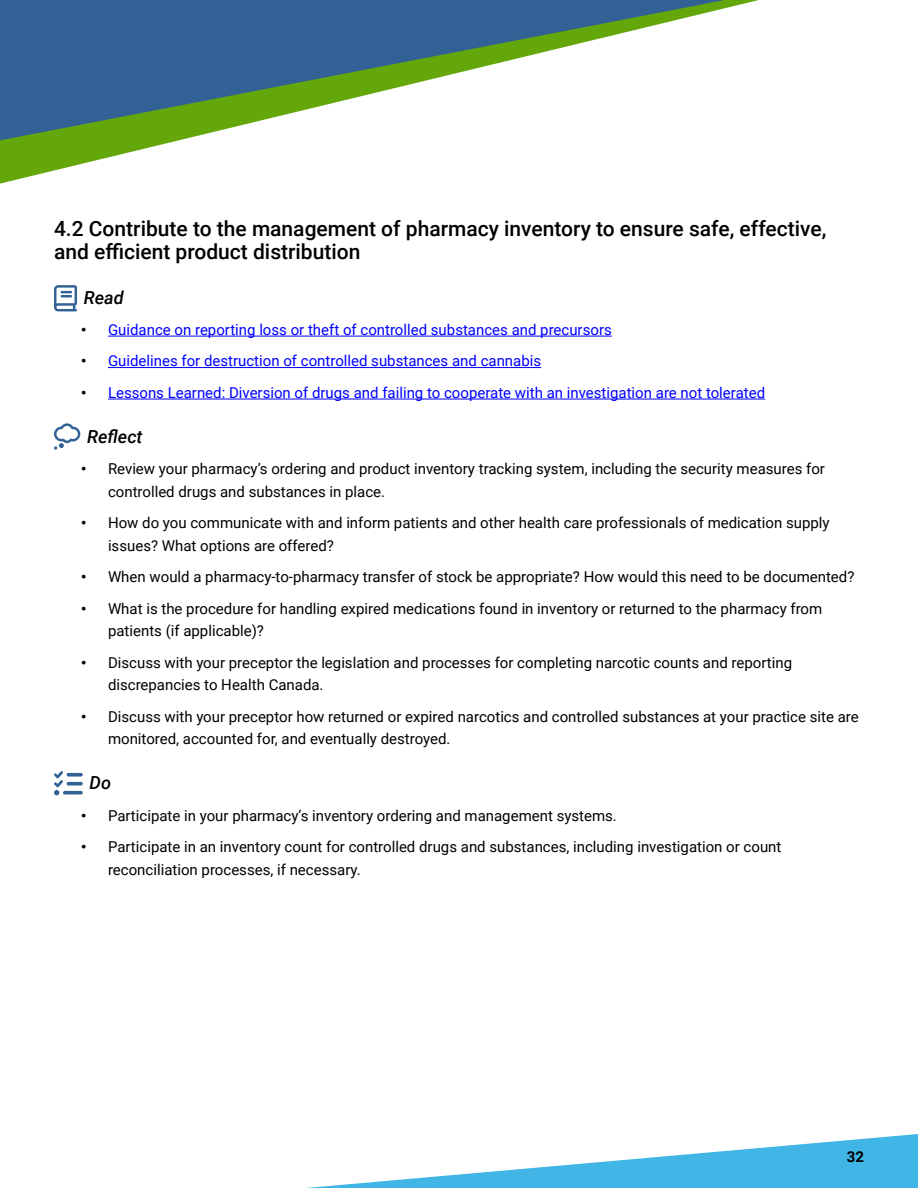
<style>
.page{position:relative;width:918px;height:1188px;background:#fff}
.page>*{position:absolute;margin:0;border:0;box-sizing:border-box;transform-origin:0 0}
.t1{font:500 21px/22.5px "Roboto";color:#000}
.t2{font:italic 500 18px "Roboto";color:#000}
.t3{font:15px/22.5px "Roboto";color:#000}
.t4{font:15px "Roboto";color:#00f}
.t5{font:700 15px "Roboto";color:#000}
.s1{font-family:"Arial";color:#000}
.s2{font-family:"Arial"}
</style>
<div class="page">
<svg style="left:0;top:140px;width:180px;height:44px"></svg>
<svg style="left:0;top:0;width:759px;height:140px"></svg>
<svg style="left:307px;top:1134px;width:611px;height:54px"></svg>
<hr style="left:108px;top:336px;width:504px;height:1px;background:#00f">
<hr style="left:108px;top:367px;width:433px;height:1px;background:#00f">
<hr style="left:108px;top:399px;width:657px;height:1px;background:#00f">
<svg style="left:54px;top:285px;width:23px;height:26px"></svg>
<svg style="left:54px;top:423px;width:26px;height:27px"></svg>
<svg style="left:54px;top:771px;width:29px;height:24px"></svg>
<h1 class="t1" style="left:54px;top:217px;width:774px">4.2 Contribute to the management of pharmacy inventory to ensure safe, effective, and efficient product distribution</h1>
<p class="t2" style="left:84px;top:285px;width:41px">Read</p>
<p class="t4" style="left:81px;top:319px;width:532px"><span class="s1">•</span> Guidance on reporting loss or theft of controlled substances and precursors</p>
<p class="t4" style="left:81px;top:351px;width:462px"><span class="s1">•</span> Guidelines for destruction of controlled substances and cannabis</p>
<p class="t4" style="left:81px;top:382px;width:686px"><span class="s1">•</span> Lessons Learned: Diversion of drugs and failing to cooperate with an investigation are not tolerated</p>
<p class="t2" style="left:87px;top:424px;width:57px">Reflect</p>
<p class="t3" style="left:108px;top:457px;width:718px;text-indent:-27px"><span class="s2">•</span> Review your pharmacy’s ordering and product inventory tracking system, including the security measures for controlled drugs and substances in place.</p>
<p class="t3" style="left:108px;top:511px;width:723px;text-indent:-27px"><span class="s2">•</span> How do you communicate with and inform patients and other health care professionals of medication supply issues? What options are offered?</p>
<p class="t3" style="left:81px;top:565px;width:775px"><span class="s2">•</span> When would a pharmacy-to-pharmacy transfer of stock be appropriate? How would this need to be documented?</p>
<p class="t3" style="left:108px;top:597px;width:716px;text-indent:-27px"><span class="s2">•</span> What is the procedure for handling expired medications found in inventory or returned to the pharmacy from patients (if applicable)?</p>
<p class="t3" style="left:108px;top:651px;width:686px;text-indent:-27px"><span class="s2">•</span> Discuss with your preceptor the legislation and processes for completing narcotic counts and reporting discrepancies to Health Canada.</p>
<p class="t3" style="left:108px;top:705px;width:752px;text-indent:-27px"><span class="s2">•</span> Discuss with your preceptor how returned or expired narcotics and controlled substances at your practice site are monitored, accounted for, and eventually destroyed.</p>
<p class="t2" style="left:90px;top:770px;width:23px">Do</p>
<p class="t3" style="left:81px;top:803px;width:537px"><span class="s2">•</span> Participate in your pharmacy’s inventory ordering and management systems.</p>
<p class="t3" style="left:108px;top:835px;width:675px;text-indent:-27px"><span class="s2">•</span> Participate in an inventory count for controlled drugs and substances, including investigation or count reconciliation processes, if necessary.</p>
<p class="t5" style="left:847px;top:1146px;width:19px">32</p>
</div>
